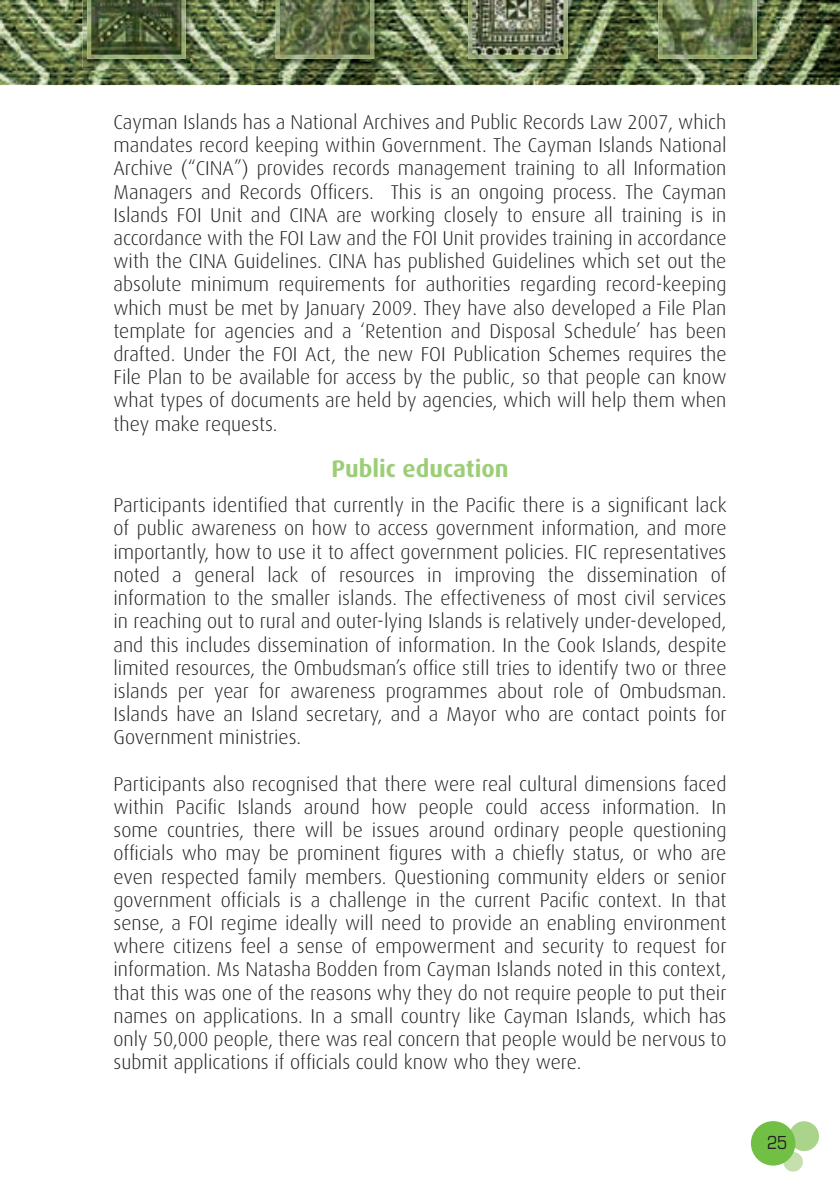
<style>
.page{position:relative;width:840px;height:1191px;background:#fff}
.page>*{position:absolute;margin:0;border:0;box-sizing:border-box;transform-origin:0 0}
.t1{font:700 24px "Dax";color:#9cce77}
.t2{font:300 20px/23.2px "Dax";color:#231f20;text-align:justify}
.t3{font:condensed 18px "Eurostile";color:#231f20}
</style>
<div class="page">
<div style="left:782px;top:1152px;width:20px;height:19px;background:#c5e0ae;border-radius:50%"></div>
<div style="left:788px;top:1121px;width:30px;height:30px;background:#aad489;border-radius:50%"></div>
<div style="left:750px;top:1121px;width:45px;height:44px;background:#71bf44;border-radius:50%"></div>
<img style="left:0;top:0;width:839px;height:85px">
<img style="left:83px;top:0;width:683px;height:69px">
<img style="left:468px;top:0;width:99px;height:59px">
<img style="left:275px;top:0;width:99px;height:59px">
<img style="left:658px;top:0;width:98px;height:59px">
<img style="left:87px;top:0;width:98px;height:59px">
<p class="t2" style="left:113px;top:112px;width:614px">Cayman Islands has a National Archives and Public Records Law 2007, which mandates record keeping within Government. The Cayman Islands National Archive (“CINA”) provides records management training to all Information Managers and Records Officers. This is an ongoing process. The Cayman Islands FOI Unit and CINA are working closely to ensure all training is in accordance with the FOI Law and the FOI Unit provides training in accordance with the CINA Guidelines. CINA has published Guidelines which set out the absolute minimum requirements for authorities regarding record-keeping which must be met by January 2009. They have also developed a File Plan template for agencies and a ‘Retention and Disposal Schedule’ has been drafted. Under the FOI Act, the new FOI Publication Schemes requires the File Plan to be available for access by the public, so that people can know what types of documents are held by agencies, which will help them when they make requests.</p>
<p class="t1" style="left:331px;top:458px;width:179px">Public education</p>
<p class="t2" style="left:113px;top:495px;width:614px">Participants identified that currently in the Pacific there is a significant lack of public awareness on how to access government information, and more importantly, how to use it to affect government policies. FIC representatives noted a general lack of resources in improving the dissemination of information to the smaller islands. The effectiveness of most civil services in reaching out to rural and outer-lying Islands is relatively under-developed, and this includes dissemination of information. In the Cook Islands, despite limited resources, the Ombudsman’s office still tries to identify two or three islands per year for awareness programmes about role of Ombudsman.<br>Islands have an Island secretary, and a Mayor who are contact points for Government ministries.</p>
<p class="t2" style="left:113px;top:773px;width:614px">Participants also recognised that there were real cultural dimensions faced within Pacific Islands around how people could access information. In some countries, there will be issues around ordinary people questioning officials who may be prominent figures with a chiefly status, or who are even respected family members. Questioning community elders or senior government officials is a challenge in the current Pacific context. In that sense, a FOI regime ideally will need to provide an enabling environment where citizens feel a sense of empowerment and security to request for information. Ms Natasha Bodden from Cayman Islands noted in this context, that this was one of the reasons why they do not require people to put their names on applications. In a small country like Cayman Islands, which has only 50,000 people, there was real concern that people would be nervous to submit applications if officials could know who they were.</p>
<p class="t3" style="left:766px;top:1135px;width:22px">25</p>
</div>
